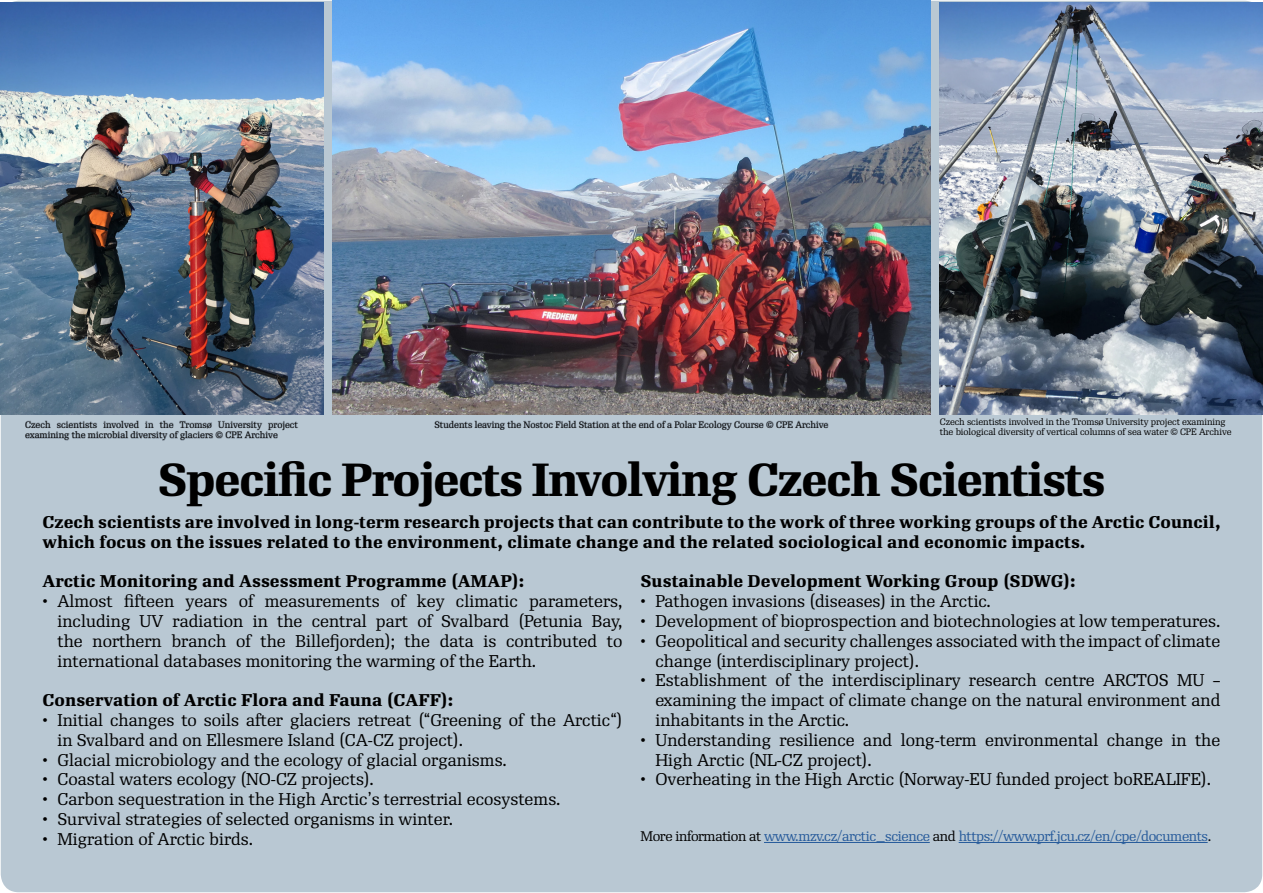
<style>
.page{position:relative;width:1263px;height:893px;background:#fff}
.page>*{position:absolute;margin:0;border:0;box-sizing:border-box;transform-origin:0 0}
.t1{font:500 45px "Re Public Std";letter-spacing:-.04em;color:#000}
.t2{font:16.5px/19.8px "Re Public Std";color:#000}
.t3{font:500 16.5px/19.8px "Re Public Std";color:#000}
.t4{font:13.5px "Re Public Std";letter-spacing:-.03em;color:#275b9b}
.t5{font:9px/10.8px "Re Public Std";color:#000}
.s1{color:#000}
</style>
<div class="page">
<div style="left:1px;top:1px;width:1261px;height:891px;background:#b9c8d3;border-radius:18px"></div>
<img style="left:332px;top:0;width:598px;height:415px">
<hr style="left:764px;top:842px;width:166px;height:1px;background:#275b9b">
<hr style="left:959px;top:842px;width:249px;height:1px;background:#275b9b">
<img style="left:940px;top:2px;width:323px;height:413px">
<img style="left:0;top:2px;width:323px;height:413px">
<svg style="left:25px;top:420px;width:273px;height:21px"></svg>
<svg style="left:434px;top:420px;width:395px;height:10px"></svg>
<p class="t5" style="left:25px;top:419px;width:274px">Czech scientists involved in the Tromsø University project examining the microbial diversity of glaciers © CPE Archive</p>
<p class="t5" style="left:940px;top:416px;width:293px">Czech scientists involved in the Tromsø University project examining the biological diversity of vertical columns of sea water © CPE Archive</p>
<p class="t5" style="left:434px;top:419px;width:395px">Students leaving the Nostoc Field Station at the end of a Polar Ecology Course © CPE Archive</p>
<h1 class="t1" style="left:157px;top:450px;width:950px">Specific Projects Involving Czech Scientists</h1>
<p class="t3" style="left:43px;top:513px;width:1179px">Czech scientists are involved in long-term research projects that can contribute to the work of three working groups of the Arctic Council, which focus on the issues related to the environment, climate change and the related sociological and economic impacts.</p>
<p class="t3" style="left:43px;top:571px;width:483px">Arctic Monitoring and Assessment Programme (AMAP):</p>
<p class="t2" style="left:57px;top:591px;width:567px;text-align:justify;text-indent:-15px">• Almost fifteen years of measurements of key climatic parameters, including UV radiation in the central part of Svalbard (Petunia Bay, the northern branch of the Billefjorden); the data is contributed to international databases monitoring the warming of the Earth.</p>
<p class="t3" style="left:43px;top:690px;width:412px">Conservation of Arctic Flora and Fauna (CAFF):</p>
<p class="t2" style="left:57px;top:710px;width:567px;text-indent:-15px">• Initial changes to soils after glaciers retreat (“Greening of the Arctic“) in Svalbard and on Ellesmere Island (CA-CZ project).</p>
<p class="t2" style="left:43px;top:750px;width:466px">• Glacial microbiology and the ecology of glacial organisms.</p>
<p class="t2" style="left:43px;top:770px;width:333px">• Coastal waters ecology (NO-CZ projects).</p>
<p class="t2" style="left:43px;top:789px;width:520px">• Carbon sequestration in the High Arctic’s terrestrial ecosystems.</p>
<p class="t2" style="left:43px;top:809px;width:412px">• Survival strategies of selected organisms in winter.</p>
<p class="t2" style="left:43px;top:829px;width:212px">• Migration of Arctic birds.</p>
<p class="t3" style="left:640px;top:571px;width:437px">Sustainable Development Working Group (SDWG):</p>
<p class="t2" style="left:640px;top:591px;width:352px">• Pathogen invasions (diseases) in the Arctic.</p>
<p class="t2" style="left:640px;top:611px;width:581px">• Development of bioprospection and biotechnologies at low temperatures.</p>
<p class="t2" style="left:655px;top:631px;width:567px;text-indent:-15px">• Geopolitical and security challenges associated with the impact of climate change (interdisciplinary project).</p>
<p class="t2" style="left:655px;top:671px;width:567px;text-align:justify;text-indent:-15px">• Establishment of the interdisciplinary research centre ARCTOS MU – examining the impact of climate change on the natural environment and inhabitants in the Arctic.</p>
<p class="t2" style="left:655px;top:730px;width:566px;text-indent:-15px">• Understanding resilience and long-term environmental change in the<br>High Arctic (NL-CZ project).</p>
<p class="t2" style="left:640px;top:770px;width:572px">• Overheating in the High Arctic (Norway-EU funded project boREALIFE).</p>
<p class="t4" style="left:640px;top:828px;width:572px"><span class="s1">More information at</span> www.mzv.cz/arctic_science <span class="s1">and</span> https://www.prf.jcu.cz/en/cpe/documents<span class="s1">.</span></p>
</div>
